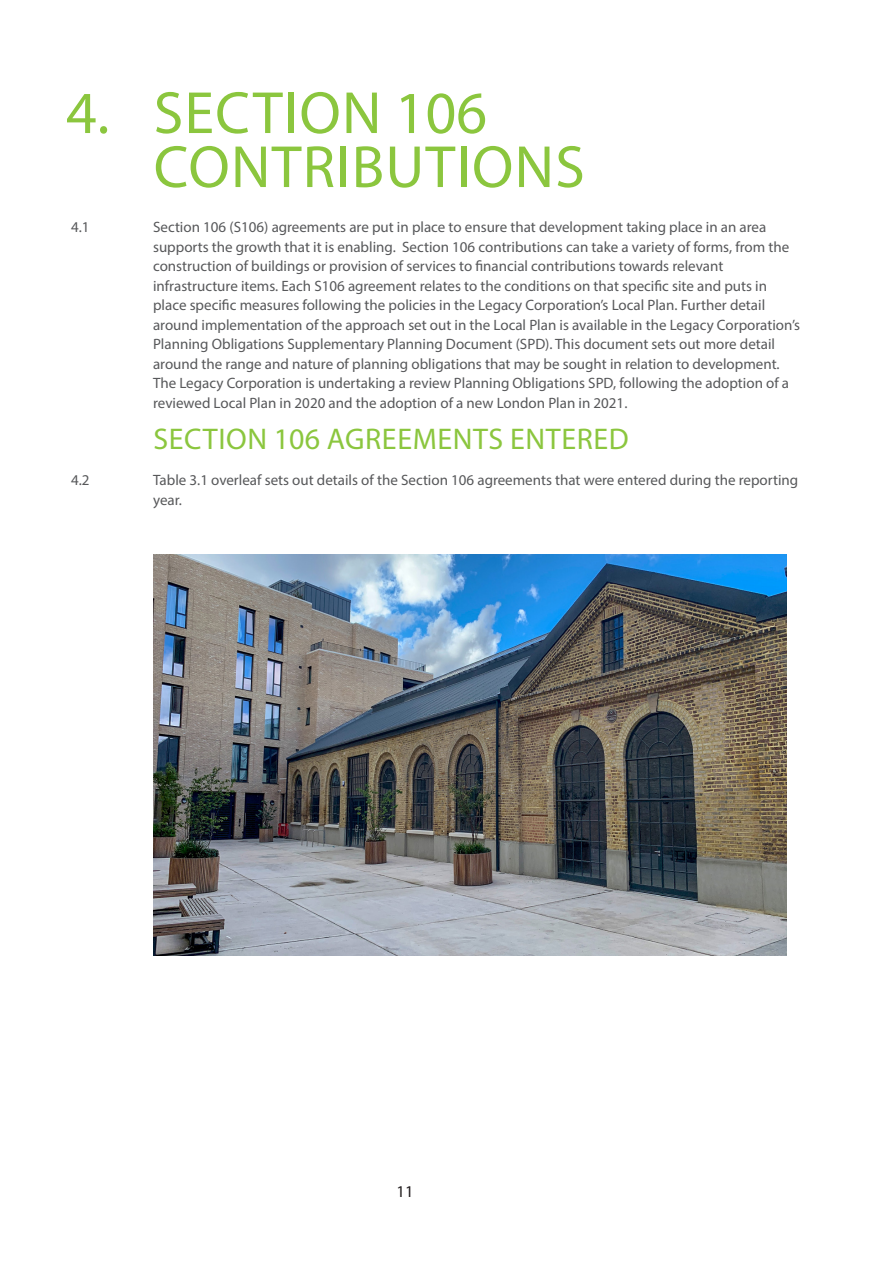
<style>
.page{position:relative;width:893px;height:1263px;background:#fff}
.page>*{position:absolute;margin:0;border:0;box-sizing:border-box;transform-origin:0 0}
.t1{font:60px/54px "Myriad Pro";letter-spacing:.02em;color:#8bc63e}
.t2{font:30px "Myriad Pro";letter-spacing:.02em;color:#8bc63e}
.t3{font:16.5px "Myriad Pro";color:#231f20}
.t4{font:15px/19.5px "Myriad Pro";color:#57585a}
</style>
<div class="page">
<img style="left:153px;top:555px;width:634px;height:401px">
<p class="t1" style="left:154px;top:85px;width:433px;text-indent:-88px">4. SECTION 106<br>CONTRIBUTIONS</p>
<p class="t4" style="left:71px;top:217px;width:20px">4.1</p>
<p class="t4" style="left:153px;top:217px;width:648px">Section 106 (S106) agreements are put in place to ensure that development taking place in an area supports the growth that it is enabling. Section 106 contributions can take a variety of forms, from the construction of buildings or provision of services to fnancial contributions towards relevant infrastructure items. Each S106 agreement relates to the conditions on that specifc site and puts in place specifc measures following the policies in the Legacy Corporation’s Local Plan. Further detail around implementation of the approach set out in the Local Plan is available in the Legacy Corporation’s Planning Obligations Supplementary Planning Document (SPD). This document sets out more detail around the range and nature of planning obligations that may be sought in relation to development.<br>The Legacy Corporation is undertaking a review Planning Obligations SPD, following the adoption of a reviewed Local Plan in 2020 and the adoption of a new London Plan in 2021.</p>
<p class="t2" style="left:153px;top:420px;width:477px">SECTION 106 AGREEMENTS ENTERED</p>
<p class="t4" style="left:71px;top:470px;width:20px">4.2</p>
<p class="t4" style="left:153px;top:470px;width:647px">Table 3.1 overleaf sets out details of the Section 106 agreements that were entered during the reporting year.</p>
<p class="t3" style="left:397px;top:1181px;width:18px">11</p>
</div>
